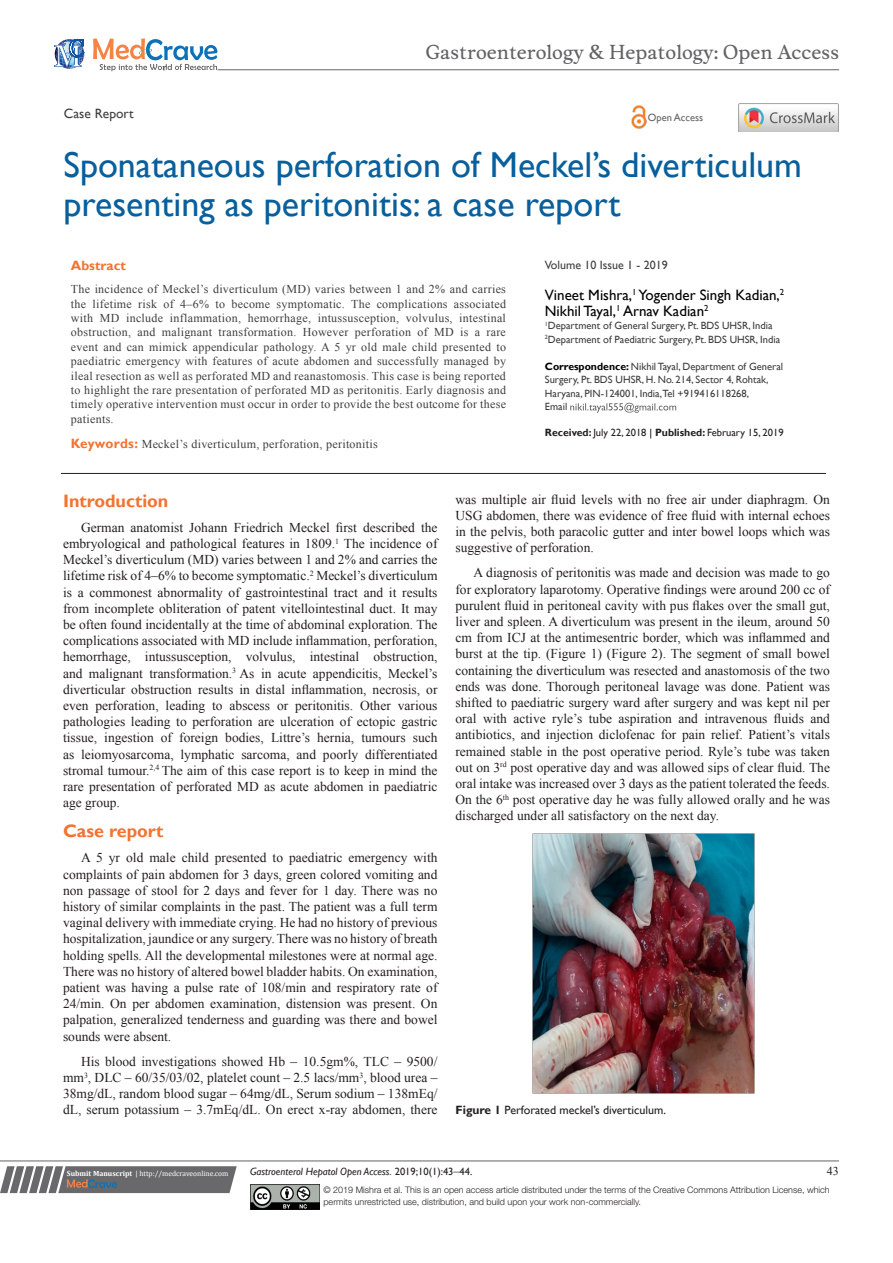
<style>
.page{position:relative;width:893px;height:1263px;background:#fff}
.page>*{position:absolute;margin:0;border:0;box-sizing:border-box;transform-origin:0 0}
.t1{font:36px/39px "Gill Sans";color:#085f9c}
.t2{font:18.6px "Musee";color:#636366}
.t3{font:700 18px "Gill Sans";color:#f37331}
.t4{font:15px/16.2px "Gill Sans";color:#000}
.t5{font:13.5px/16.2px "Times New Roman";color:#231f20;text-align:justify}
.t6{font:13.5px "Gill Sans";color:#3e3e3f}
.t7{font:700 13.5px "Gill Sans";color:#f37331}
.t8{font:12px/14.4px "Times New Roman";letter-spacing:.025em;color:#3e3e3f;text-align:justify}
.t9{font:12px "Gill Sans";color:#231f20}
.t10{font:12px "Gill Sans";color:#3e3e3f}
.t11{font:12px "Times New Roman";color:#231f20}
.t12{font:10.5px/13.5px "Gill Sans";color:#3e3e3f}
.t13{font:italic 10.5px "Gill Sans";color:#231f20}
.t14{font:10.5px "Gill Sans";color:#231f20}
.t15{font:10.5px "Gill Sans";color:#636366}
.t16{font:300 9px/12px "Helvetica Neue LT Std";color:#231f20}
.t17{font:7.5px "Cambria";color:#fff}
.s1{font-weight:700;color:#000}
.s2{font-weight:700}
.s3{color:#000}
.s4{font-family:"Gill Sans";font-weight:700;font-size:13.5px;color:#f37331}
.s5{font-style:normal}
.s6{font-family:"Times New Roman";font-style:normal;font-size:12px}
</style>
<div class="page">
<svg style="left:0;top:1166px;width:237px;height:27px;background:#78787a"></svg>
<hr style="left:0;top:1161px;width:839px;height:1px;background:#626465">
<hr style="left:61px;top:473px;width:765px;height:1px;background:#231f20">
<img style="left:250px;top:1185px;width:69px;height:24px">
<svg style="left:570px;top:403px;width:106px;height:10px"></svg>
<svg style="left:54px;top:39px;width:30px;height:30px"></svg>
<svg style="left:93px;top:38px;width:124px;height:33px"></svg>
<hr style="left:218px;top:70px;width:621px;height:1px;background:#626465">
<img style="left:631px;top:105px;width:16px;height:24px">
<img style="left:739px;top:104px;width:99px;height:28px">
<img style="left:532px;top:833px;width:222px;height:260px">
<p class="t2" style="left:425px;top:41px;width:415px">Gastroenterology &amp; Hepatology: Open Access</p>
<p class="t6" style="left:64px;top:105px;width:71px">Case Report</p>
<p class="t15" style="left:648px;top:112px;width:57px">Open Access</p>
<p class="t1" style="left:64px;top:146px;width:740px">Sponataneous perforation of Meckel’s diverticulum presenting as peritonitis: a case report</p>
<p class="t10" style="left:545px;top:258px;width:124px">Volume 10 Issue 1 - 2019</p>
<p class="t4" style="left:545px;top:287px;width:241px">Vineet Mishra,<sup>1</sup> Yogender Singh Kadian,<sup>2<br></sup>Nikhil Tayal,<sup>1</sup> Arnav Kadian<sup>2</sup></p>
<p class="t12" style="left:545px;top:319px;width:229px"><sup>1</sup>Department of General Surgery, Pt. BDS UHSR, India</p>
<p class="t12" style="left:545px;top:333px;width:237px"><sup>2</sup>Department of Paediatric Surgery, Pt. BDS UHSR, India</p>
<p class="t12" style="left:545px;top:360px;width:240px"><span class="s1">Correspondence:</span> Nikhil Tayal, Department of General<br>Surgery, Pt. BDS UHSR, H. No. 214, Sector 4, Rohtak,</p>
<p class="t12" style="left:545px;top:387px;width:206px">Haryana, PIN-124001, India,Tel +919416118268,</p>
<p class="t12" style="left:545px;top:400px;width:24px">Email</p>
<p class="t14" style="left:545px;top:426px;width:240px"><span class="s2">Received:</span> July 22, 2018 <span class="s3">|</span> <span class="s2">Published:</span> February 15, 2019</p>
<p class="t7" style="left:71px;top:257px;width:57px">Abstract</p>
<p class="t8" style="left:71px;top:282px;width:437px">The incidence of Meckel’s diverticulum (MD) varies between 1 and 2% and carries the lifetime risk of 4–6% to become symptomatic. The complications associated with MD include inflammation, hemorrhage, intussusception, volvulus, intestinal obstruction, and malignant transformation. However perforation of MD is a rare event and can mimick appendicular pathology. A 5 yr old male child presented to paediatric emergency with features of acute abdomen and successfully managed by ileal resection as well as perforated MD and reanastomosis. This case is being reported to highlight the rare presentation of perforated MD as peritonitis. Early diagnosis and timely operative intervention must occur in order to provide the best outcome for these patients.</p>
<p class="t8" style="left:71px;top:437px;width:308px"><span class="s4">Keywords:</span> Meckel’s diverticulum, perforation, peritonitis</p>
<p class="t3" style="left:63px;top:490px;width:107px">Introduction</p>
<p class="t5" style="left:63px;top:519px;width:376px;text-indent:18px">German anatomist Johann Friedrich Meckel first described the embryological and pathological features in 1809.<sup>1</sup> The incidence of Meckel’s diverticulum (MD) varies between 1 and 2% and carries the lifetime risk of 4–6% to become symptomatic.<sup>2</sup> Meckel’s diverticulum is a commonest abnormality of gastrointestinal tract and it results from incomplete obliteration of patent vitellointestinal duct. It may be often found incidentally at the time of abdominal exploration. The complications associated with MD include inflammation, perforation, hemorrhage, intussusception, volvulus, intestinal obstruction, and malignant transformation.<sup>3</sup> As in acute appendicitis, Meckel’s diverticular obstruction results in distal inflammation, necrosis, or even perforation, leading to abscess or peritonitis. Other various pathologies leading to perforation are ulceration of ectopic gastric tissue, ingestion of foreign bodies, Littre’s hernia, tumours such as leiomyosarcoma, lymphatic sarcoma, and poorly differentiated stromal tumour.<sup>2,4</sup> The aim of this case report is to keep in mind the rare presentation of perforated MD as acute abdomen in paediatric age group.</p>
<p class="t3" style="left:63px;top:820px;width:102px">Case report</p>
<p class="t5" style="left:63px;top:850px;width:376px;text-indent:18px">A 5 yr old male child presented to paediatric emergency with complaints of pain abdomen for 3 days, green colored vomiting and non passage of stool for 2 days and fever for 1 day. There was no history of similar complaints in the past. The patient was a full term vaginal delivery with immediate crying. He had no history of previous hospitalization, jaundice or any surgery. There was no history of breath holding spells. All the developmental milestones were at normal age.<br>There was no history of altered bowel bladder habits. On examination, patient was having a pulse rate of 108/min and respiratory rate of 24/min. On per abdomen examination, distension was present. On palpation, generalized tenderness and guarding was there and bowel sounds were absent.</p>
<p class="t5" style="left:63px;top:1053px;width:376px;text-indent:18px">His blood investigations showed Hb – 10.5gm%, TLC – 9500/ mm<sup>3</sup>, DLC – 60/35/03/02, platelet count – 2.5 lacs/mm<sup>3</sup>, blood urea – 38mg/dL, random blood sugar – 64mg/dL, Serum sodium – 138mEq/ dL, serum potassium – 3.7mEq/dL. On erect x-ray abdomen, there</p>
<p class="t5" style="left:455px;top:491px;width:376px">was multiple air fluid levels with no free air under diaphragm. On USG abdomen, there was evidence of free fluid with internal echoes in the pelvis, both paracolic gutter and inter bowel loops which was suggestive of perforation.</p>
<p class="t5" style="left:455px;top:564px;width:376px;text-indent:18px">A diagnosis of peritonitis was made and decision was made to go for exploratory laparotomy. Operative findings were around 200 cc of purulent fluid in peritoneal cavity with pus flakes over the small gut, liver and spleen. A diverticulum was present in the ileum, around 50 cm from ICJ at the antimesentric border, which was inflammed and burst at the tip. (Figure 1) (Figure 2). The segment of small bowel containing the diverticulum was resected and anastomosis of the two ends was done. Thorough peritoneal lavage was done. Patient was shifted to paediatric surgery ward after surgery and was kept nil per oral with active ryle’s tube aspiration and intravenous fluids and antibiotics, and injection diclofenac for pain relief. Patient’s vitals remained stable in the post operative period. Ryle’s tube was taken out on 3<sup>rd</sup> post operative day and was allowed sips of clear fluid. The oral intake was increased over 3 days as the patient tolerated the feeds.<br>On the 6<sup>th</sup> post operative day he was fully allowed orally and he was discharged under all satisfactory on the next day.</p>
<p class="t9" style="left:455px;top:1103px;width:212px"><span class="s2">Figure 1</span> Perforated meckel’s diverticulum.</p>
<p class="t17" style="left:67px;top:1169px;width:163px"><span class="s2">Submit Manuscript</span> | http://medcraveonline.com</p>
<p class="t13" style="left:250px;top:1165px;width:224px">Gastroenterol Hepatol Open Access. <span class="s5">2019;10(1):43</span><span class="s6">‒</span><span class="s5">44.</span></p>
<p class="t11" style="left:827px;top:1163px;width:13px">43</p>
<p class="t16" style="left:323px;top:1183px;width:508px">© 2019 Mishra et al. This is an open access article distributed under the terms of the Creative Commons Attribution License, which permits unrestricted use, distribution, and build upon your work non-commercially.</p>
</div>
